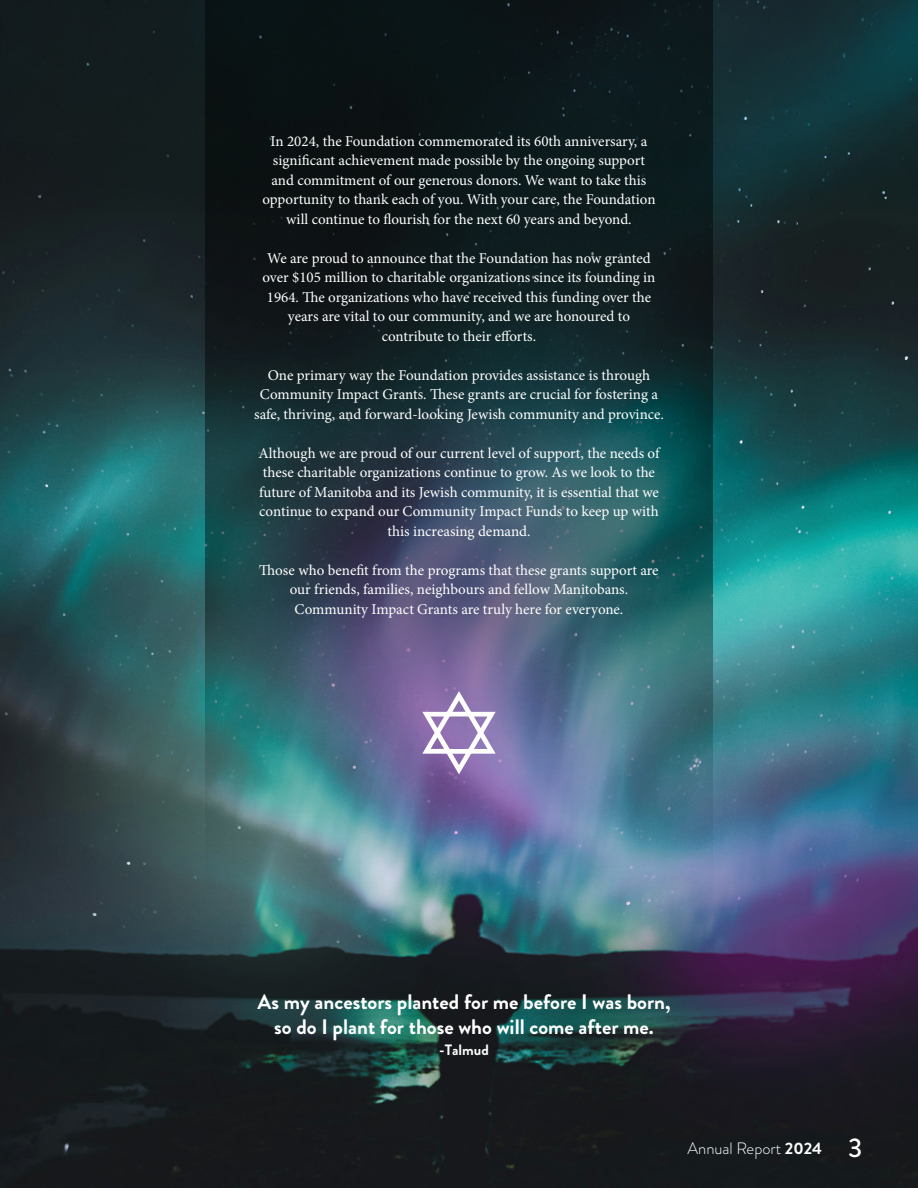
<style>
.page{position:relative;width:918px;height:1188px;background:#fff}
.page>*{position:absolute;margin:0;border:0;box-sizing:border-box;transform-origin:0 0}
.t1{font:500 27px "Brandon Grotesque";color:#fff}
.t2{font:700 21px/25.2px "Brandon Grotesque";color:#fff;text-align:center}
.t3{font:300 16.5px "Brandon Grotesque";color:#fff}
.t4{font:15px/19.5px "Minion Pro";letter-spacing:-.005em;color:#fff;text-align:center}
.t5{font:700 15px "Brandon Grotesque";color:#fff}
.s1{font-weight:700}
</style>
<div class="page">
<img style="left:0;top:0;width:918px;height:1188px">
<img style="left:205px;top:0;width:508px;height:1105px">
<svg style="left:422px;top:691px;width:74px;height:83px"></svg>
<p class="t4" style="left:262px;top:131px;width:395px">In 2024, the Foundation commemorated its 60th anniversary, a significant achievement made possible by the ongoing support and commitment of our generous donors. We want to take this opportunity to thank each of you. With your care, the Foundation will continue to flourish for the next 60 years and beyond.</p>
<p class="t4" style="left:263px;top:248px;width:394px">We are proud to announce that the Foundation has now granted over $105 million to charitable organizations since its founding in 1964. The organizations who have received this funding over the years are vital to our community, and we are honoured to contribute to their efforts.</p>
<p class="t4" style="left:254px;top:365px;width:411px">One primary way the Foundation provides assistance is through<br>Community Impact Grants. These grants are crucial for fostering a safe, thriving, and forward-looking Jewish community and province.</p>
<p class="t4" style="left:258px;top:443px;width:403px">Although we are proud of our current level of support, the needs of these charitable organizations continue to grow. As we look to the future of Manitoba and its Jewish community, it is essential that we continue to expand our Community Impact Funds to keep up with this increasing demand.</p>
<p class="t4" style="left:259px;top:560px;width:401px">Those who benefit from the programs that these grants support are our friends, families, neighbours and fellow Manitobans.<br>Community Impact Grants are truly here for everyone.</p>
<h2 class="t2" style="left:258px;top:989px;width:414px">As my ancestors planted for me before I was born, so do I plant for those who will come after me.</h2>
<p class="t5" style="left:439px;top:1040px;width:51px">-Talmud</p>
<p class="t3" style="left:687px;top:1137px;width:136px">Annual Report <span class="s1">2024</span></p>
<p class="t1" style="left:848px;top:1129px;width:16px">3</p>
</div>
